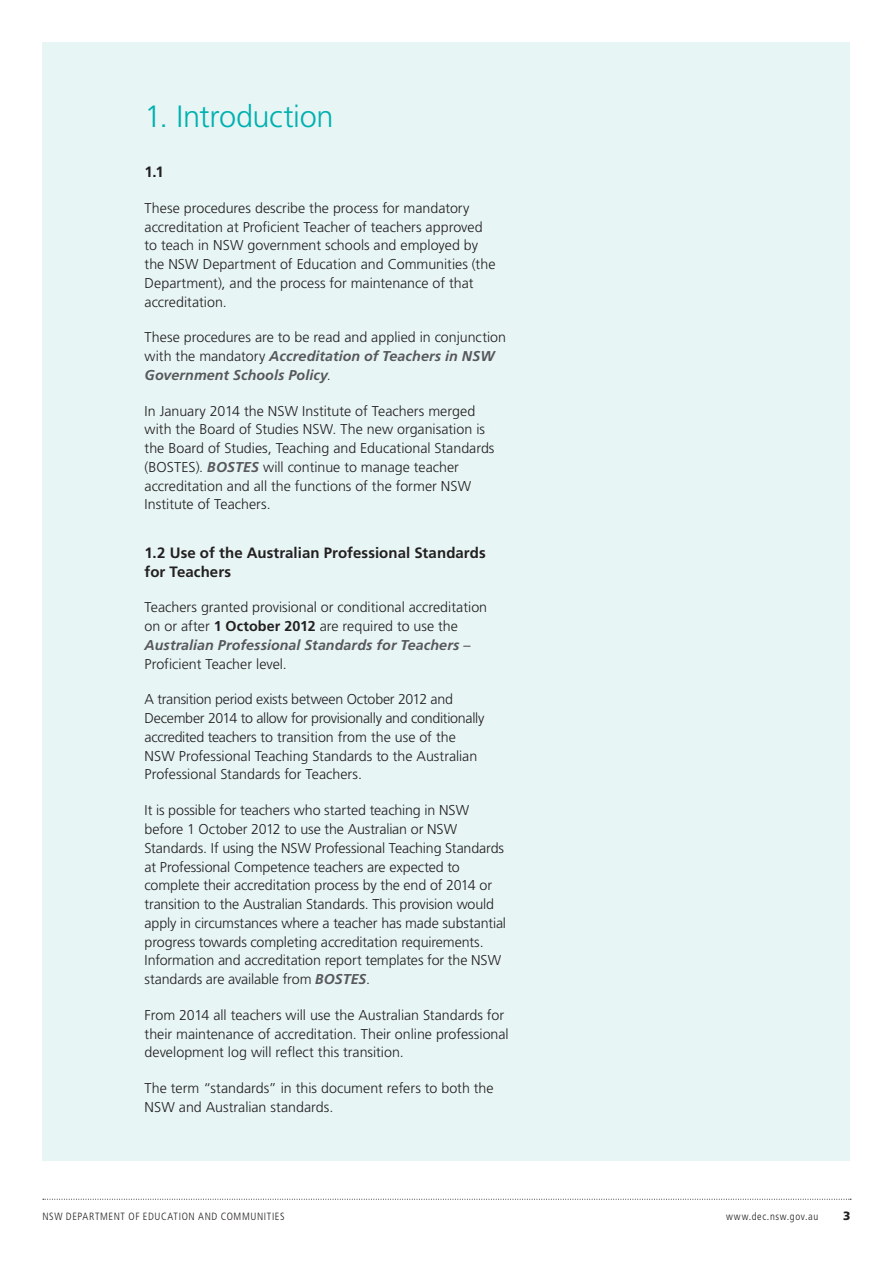
<style>
.page{position:relative;width:893px;height:1263px;background:#fff}
.page>*{position:absolute;margin:0;border:0;box-sizing:border-box;transform-origin:0 0}
._4_2_Body_copy_head{font:300 30.75px "Frutiger LT Std";letter-spacing:-.015em;color:#00b1b0}
._4_3_Body_copy_sub_h{font:700 15px/18.8px "Frutiger LT Std";letter-spacing:.005em;color:#231f20}
._4_0_Body_copy{font:300 14.25px/18.8px "Frutiger LT Std";letter-spacing:-.005em;color:#231f20}
.t1{font:900 12px "Frutiger LT Std";color:#231f20}
.t2{font:300 condensed 10.5px "Frutiger LT Std";letter-spacing:.06em;color:#231f20}
.s1{font-weight:700;font-style:italic;color:#57585a}
.s2{font-weight:700}
</style>
<div class="page">
<svg style="left:43px;top:1199px;width:808px;height:1px"></svg>
<div style="left:43px;top:43px;width:807px;height:1118px;background:#e7f5f4"></div>
<p class="_4_2_Body_copy_head" style="left:145px;top:99px;width:191px">1. Introduction</p>
<p class="_4_3_Body_copy_sub_h" style="left:145px;top:163px;width:21px">1.1</p>
<p class="_4_0_Body_copy" style="left:145px;top:199px;width:352px">These procedures describe the process for mandatory accreditation at Proficient Teacher of teachers approved to teach in NSW government schools and employed by the NSW Department of Education and Communities (the Department), and the process for maintenance of that accreditation.</p>
<p class="_4_0_Body_copy" style="left:145px;top:328px;width:363px">These procedures are to be read and applied in conjunction with the mandatory <span class="s1">Accreditation of Teachers in NSW<br>Government Schools Policy</span>.</p>
<p class="_4_0_Body_copy" style="left:145px;top:402px;width:351px">In January 2014 the NSW Institute of Teachers merged with the Board of Studies NSW. The new organisation is the Board of Studies, Teaching and Educational Standards (BOSTES). <span class="s1">BOSTES</span> will continue to manage teacher accreditation and all the functions of the former NSW Institute of Teachers.</p>
<p class="_4_3_Body_copy_sub_h" style="left:145px;top:543px;width:343px">1.2 Use of the Australian Professional Standards for Teachers</p>
<p class="_4_0_Body_copy" style="left:145px;top:598px;width:344px">Teachers granted provisional or conditional accreditation on or after <span class="s2">1 October 2012</span> are required to use the <span class="s1">Australian Professional Standards for Teachers</span> – Proficient Teacher level.</p>
<p class="_4_0_Body_copy" style="left:145px;top:690px;width:341px">A transition period exists between October 2012 and December 2014 to allow for provisionally and conditionally accredited teachers to transition from the use of the NSW Professional Teaching Standards to the Australian Professional Standards for Teachers.</p>
<p class="_4_0_Body_copy" style="left:145px;top:801px;width:363px">It is possible for teachers who started teaching in NSW before 1 October 2012 to use the Australian or NSW Standards. If using the NSW Professional Teaching Standards at Professional Competence teachers are expected to complete their accreditation process by the end of 2014 or transition to the Australian Standards. This provision would apply in circumstances where a teacher has made substantial progress towards completing accreditation requirements.<br>Information and accreditation report templates for the NSW standards are available from <span class="s1">BOSTES</span>.</p>
<p class="_4_0_Body_copy" style="left:145px;top:1006px;width:366px">From 2014 all teachers will use the Australian Standards for their maintenance of accreditation. Their online professional development log will reflect this transition.</p>
<p class="_4_0_Body_copy" style="left:145px;top:1079px;width:351px">The term “standards” in this document refers to both the<br>NSW and Australian standards.</p>
<p class="t2" style="left:43px;top:1211px;width:244px">NSW DEPARTMENT OF EDUCATION AND COMMUNITIES</p>
<p class="t2" style="left:726px;top:1211px;width:94px">www.dec.nsw.gov.au</p>
<p class="t1" style="left:843px;top:1208px;width:9px">3</p>
</div>
